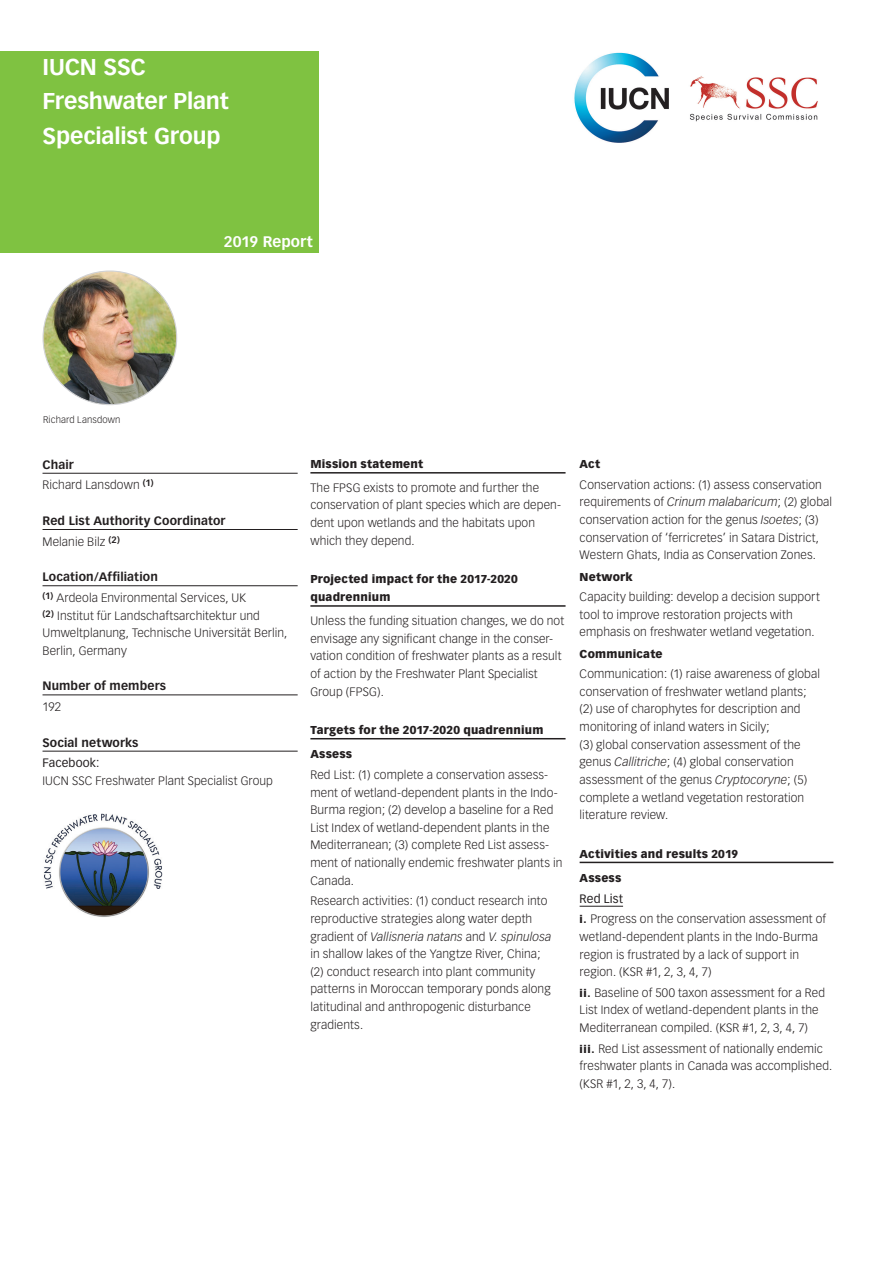
<style>
.page{position:relative;width:893px;height:1263px;background:#fff}
.page>*{position:absolute;margin:0;border:0;box-sizing:border-box;transform-origin:0 0}
.t1{font:700 22.5px/34.5px "Vectora LH";letter-spacing:-.005em;color:#fff}
.t2{font:700 15px "Vectora LH";color:#fff}
.t3{font:300 12px/17.7px "Vectora LH";letter-spacing:.01em;color:#231f20}
.t4{font:700 12px/20.7px "Vectora LH";letter-spacing:.01em;color:#231f20}
.t5{font:12px "Vectora LH";letter-spacing:.01em;color:#231f20}
.t6{font:900 11.25px/24.2px "Vectora LH";letter-spacing:.015em;color:#231f20}
.t7{font:300 9.45px "Vectora LH";letter-spacing:.015em;color:#231f20}
.s1{font-weight:700}
.s2{font-weight:300}
.s3{font-style:italic}
.s4{font-weight:400}
.s5{font-weight:900;font-size:10.5px}
</style>
<div class="page">
<div style="left:0;top:51px;width:319px;height:202px;background:#7fc241"></div>
<img style="left:574px;top:52px;width:244px;height:91px">
<img style="left:43px;top:271px;width:134px;height:134px;border-radius:67px">
<hr style="left:43px;top:473px;width:255px;height:1px;background:#231f20">
<hr style="left:43px;top:529px;width:255px;height:1px;background:#231f20">
<hr style="left:43px;top:585px;width:255px;height:1px;background:#231f20">
<hr style="left:43px;top:695px;width:255px;height:1px;background:#231f20">
<hr style="left:43px;top:751px;width:255px;height:1px;background:#231f20">
<hr style="left:310px;top:472px;width:256px;height:2px;background:#231f20">
<hr style="left:310px;top:605px;width:256px;height:2px;background:#231f20">
<hr style="left:310px;top:738px;width:256px;height:1px;background:#231f20">
<hr style="left:580px;top:862px;width:253px;height:1px;background:#231f20">
<hr style="left:580px;top:906px;width:43px;height:1px;background:#231f20">
<img style="left:44px;top:813px;width:119px;height:104px">
<h1 class="t1" style="left:43px;top:50px;width:188px">IUCN SSC<br>Freshwater Plant<br>Specialist Group</h1>
<p class="t2" style="left:224px;top:232px;width:90px">2019 Report</p>
<p class="t7" style="left:43px;top:414px;width:79px">Richard Lansdown</p>
<p class="t3" style="left:43px;top:454px;width:113px;line-height:20.7px"><span class="s1">Chair<br></span>Richard Lansdown <sup>(1)</sup></p>
<p class="t4" style="left:43px;top:510px;width:184px">Red List Authority Coordinator<br><span class="s2">Melanie Bilz</span> <sup>(2)</sup></p>
<p class="t3" style="left:43px;top:567px;width:205px;line-height:20.7px"><span class="s1">Location/Affiliation<br></span><sup>(1)</sup> Ardeola Environmental Services, UK</p>
<p class="t3" style="left:43px;top:607px;width:246px"><sup>(2)</sup> Institut für Landschaftsarchitektur und<br>Umweltplanung, Technische Universität Berlin,<br>Berlin, Germany</p>
<p class="t4" style="left:43px;top:676px;width:125px">Number of members</p>
<p class="t3" style="left:43px;top:698px;width:20px">192</p>
<p class="t4" style="left:43px;top:732px;width:98px">Social networks</p>
<p class="t5" style="left:43px;top:756px;width:59px">Facebook:</p>
<p class="t3" style="left:43px;top:772px;width:232px">IUCN SSC Freshwater Plant Specialist Group</p>
<p class="t6" style="left:310px;top:452px;width:114px">Mission statement</p>
<p class="t3" style="left:310px;top:479px;width:252px">The FPSG exists to promote and further the conservation of plant species which are depen&shy;dent upon wetlands and the habitats upon which they depend.</p>
<p class="t6" style="left:310px;top:570px;width:209px;line-height:18px">Projected impact for the 2017-2020 quadrennium</p>
<p class="t3" style="left:310px;top:612px;width:255px">Unless the funding situation changes, we do not envisage any significant change in the conser&shy;vation condition of freshwater plants as a result of action by the Freshwater Plant Specialist Group (FPSG).</p>
<p class="t6" style="left:310px;top:718px;width:234px">Targets for the 2017-2020 quadrennium<br>Assess</p>
<p class="t3" style="left:310px;top:766px;width:253px">Red List: (1) complete a conservation assess&shy;ment of wetland-dependent plants in the Indo-Burma region; (2) develop a baseline for a Red List Index of wetland-dependent plants in the Mediterranean; (3) complete Red List assess&shy;ment of nationally endemic freshwater plants in Canada.</p>
<p class="t3" style="left:310px;top:892px;width:242px">Research activities: (1) conduct research into reproductive strategies along water depth gradient of <span class="s3">Vallisneria natans</span> and <span class="s3">V. spinulosa </span>in shallow lakes of the Yangtze River, China; (2) conduct research into plant community patterns in Moroccan temporary ponds along latitudinal and anthropogenic disturbance gradients.</p>
<p class="t6" style="left:580px;top:452px;width:22px">Act</p>
<p class="t3" style="left:580px;top:476px;width:254px">Conservation actions: (1) assess conservation requirements of <span class="s3">Crinum malabaricum</span>; (2) global conservation action for the genus <span class="s3">Isoetes</span>; (3) conservation of ‘ferricretes’ in Satara District, Western Ghats, India as Conservation Zones.</p>
<p class="t6" style="left:580px;top:564px;width:55px">Network</p>
<p class="t3" style="left:580px;top:588px;width:242px">Capacity building: develop a decision support tool to improve restoration projects with emphasis on freshwater wetland vegetation.</p>
<p class="t6" style="left:580px;top:641px;width:85px">Communicate</p>
<p class="t3" style="left:580px;top:665px;width:242px">Communication: (1) raise awareness of global conservation of freshwater wetland plants; (2) use of charophytes for description and monitoring of inland waters in Sicily;<br>(3) global conservation assessment of the genus <span class="s3">Callitriche</span>; (4) global conservation assessment of the genus <span class="s3">Cryptocoryne</span>; (5) complete a wetland vegetation restoration literature review.</p>
<p class="t6" style="left:580px;top:842px;width:160px">Activities and results 2019<br>Assess</p>
<p class="t3" style="left:580px;top:888px;width:248px;line-height:20.7px"><span class="s4">Red List<br></span><span class="s5">i.</span> Progress on the conservation assessment of</p>
<p class="t3" style="left:580px;top:928px;width:240px">wetland-dependent plants in the Indo-Burma region is frustrated by a lack of support in region. (KSR #1, 2, 3, 4, 7)</p>
<p class="t3" style="left:580px;top:984px;width:247px"><span class="s5">ii.</span> Baseline of 500 taxon assessment for a Red<br>List Index of wetland-dependent plants in the<br>Mediterranean compiled. (KSR #1, 2, 3, 4, 7)</p>
<p class="t3" style="left:580px;top:1040px;width:254px"><span class="s5">iii.</span> Red List assessment of nationally endemic freshwater plants in Canada was accomplished. (KSR #1, 2, 3, 4, 7).</p>
</div>
